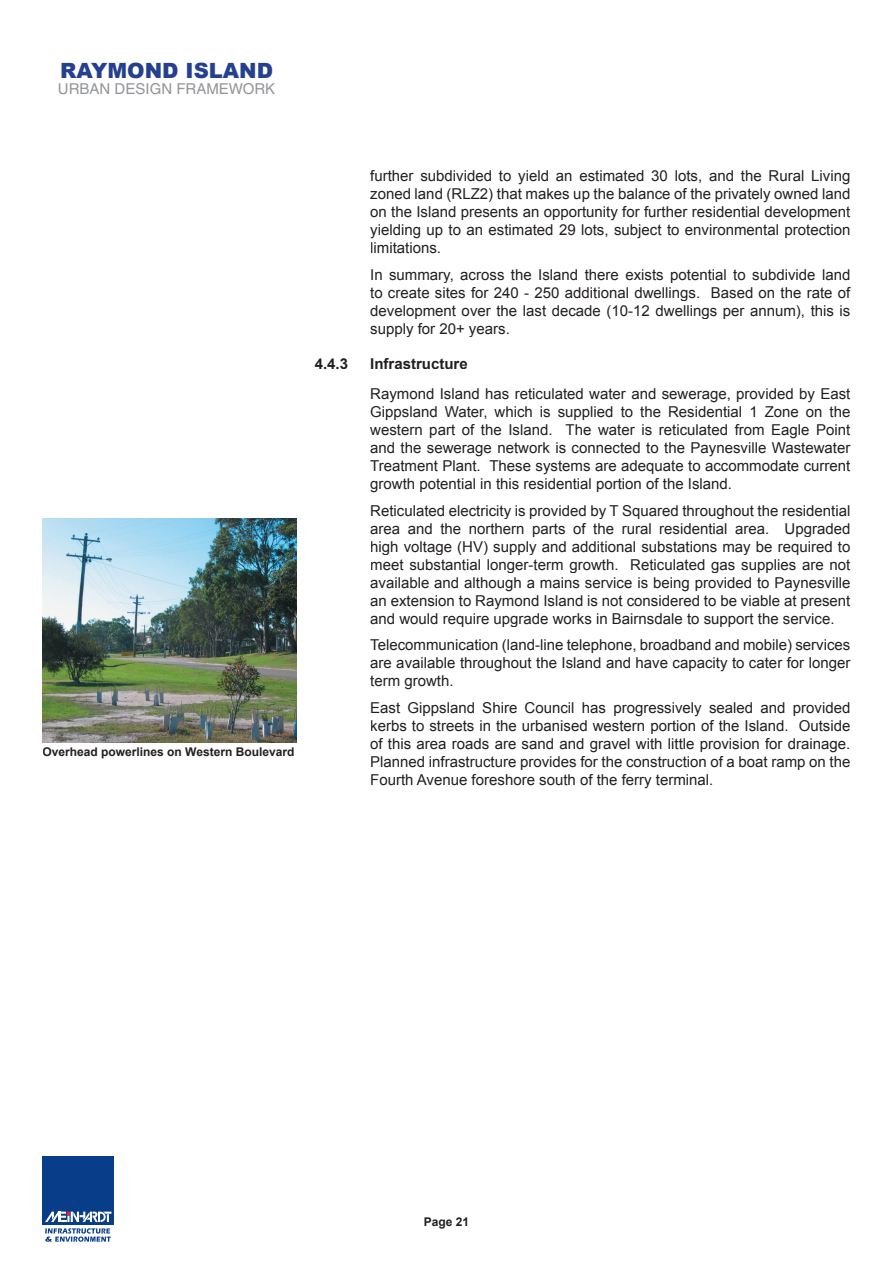
<style>
.page{position:relative;width:893px;height:1263px;background:#fff}
.page>*{position:absolute;margin:0;border:0;box-sizing:border-box;transform-origin:0 0}
.t1{font:900 21px "Arial";color:#25408f}
.t2{font:15px/18px "Arial";color:#231f20;text-align:justify}
.t3{font:15px "Helvetica";color:#939598}
.t4{font:700 15px "Arial";color:#231f20}
.t5{font:700 12px "Arial";color:#231f20}
</style>
<div class="page">
<div style="left:43px;top:1157px;width:71px;height:68px;background:#083e89"></div>
<svg style="left:45px;top:1211px;width:66px;height:11px"></svg>
<svg style="left:45px;top:1228px;width:66px;height:14px"></svg>
<img style="left:43px;top:519px;width:254px;height:224px">
<h1 class="t1" style="left:60px;top:55px;width:214px">RAYMOND ISLAND</h1>
<p class="t3" style="left:58px;top:80px;width:219px">URBAN DESIGN FRAMEWORK</p>
<p class="t5" style="left:43px;top:744px;width:253px">Overhead powerlines on Western Boulevard</p>
<p class="t2" style="left:370px;top:167px;width:482px">further subdivided to yield an estimated 30 lots, and the Rural Living zoned land (RLZ2) that makes up the balance of the privately owned land on the Island presents an opportunity for further residential development yielding up to an estimated 29 lots, subject to environmental protection limitations.</p>
<p class="t2" style="left:370px;top:265px;width:482px">In summary, across the Island there exists potential to subdivide land to create sites for 240 - 250 additional dwellings. Based on the rate of development over the last decade (10-12 dwellings per annum), this is supply for 20+ years.</p>
<p class="t4" style="left:315px;top:353px;width:35px">4.4.3</p>
<p class="t4" style="left:370px;top:353px;width:99px">Infrastructure</p>
<p class="t2" style="left:370px;top:385px;width:482px">Raymond Island has reticulated water and sewerage, provided by East Gippsland Water, which is supplied to the Residential 1 Zone on the western part of the Island. The water is reticulated from Eagle Point and the sewerage network is connected to the Paynesville Wastewater Treatment Plant. These systems are adequate to accommodate current growth potential in this residential portion of the Island.</p>
<p class="t2" style="left:370px;top:502px;width:482px">Reticulated electricity is provided by T Squared throughout the residential area and the northern parts of the rural residential area. Upgraded high voltage (HV) supply and additional substations may be required to meet substantial longer-term growth. Reticulated gas supplies are not available and although a mains service is being provided to Paynesville an extension to Raymond Island is not considered to be viable at present and would require upgrade works in Bairnsdale to support the service.</p>
<p class="t2" style="left:370px;top:636px;width:482px">Telecommunication (land-line telephone, broadband and mobile) services are available throughout the Island and have capacity to cater for longer term growth.</p>
<p class="t2" style="left:370px;top:699px;width:482px">East Gippsland Shire Council has progressively sealed and provided kerbs to streets in the urbanised western portion of the Island. Outside of this area roads are sand and gravel with little provision for drainage.<br>Planned infrastructure provides for the construction of a boat ramp on the Fourth Avenue foreshore south of the ferry terminal.</p>
<p class="t5" style="left:424px;top:1214px;width:47px">Page 21</p>
</div>
